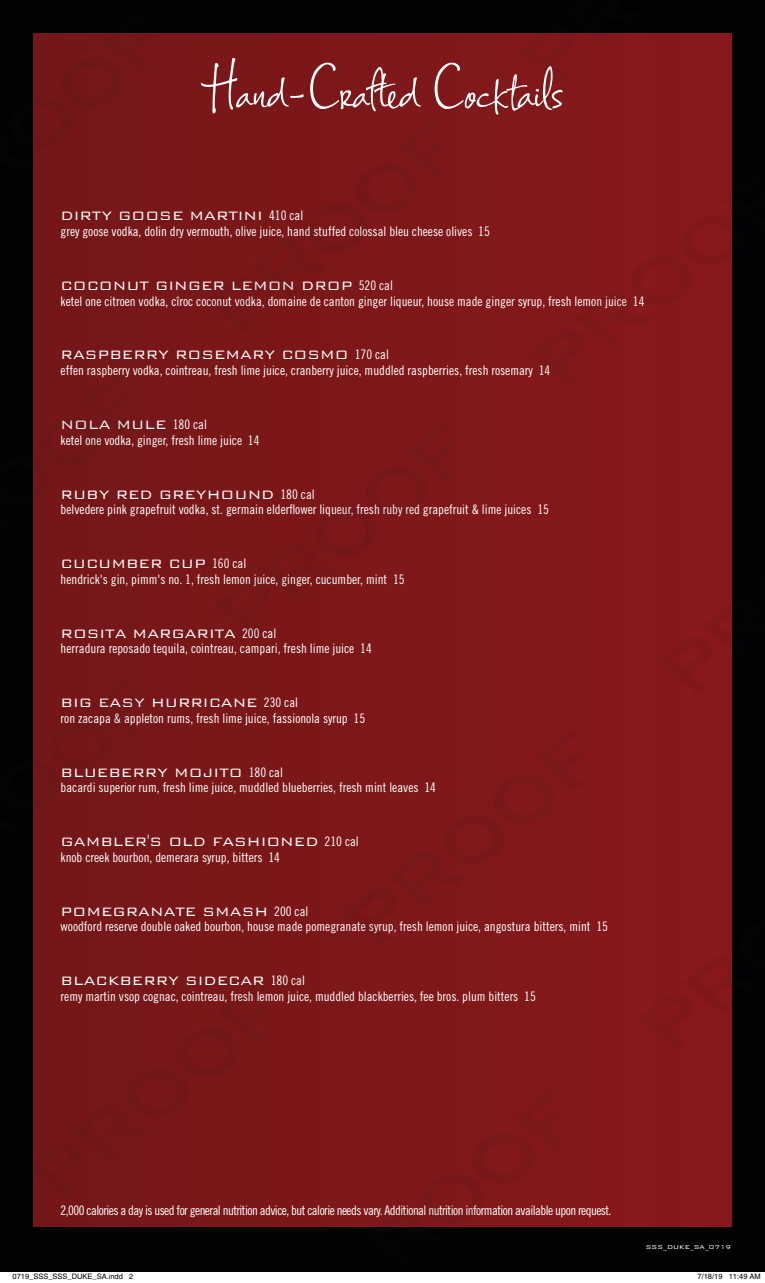
<style>
.page{position:relative;width:765px;height:1283px;background:#fff}
.page>*{position:absolute;margin:0;border:0;box-sizing:border-box;transform-origin:0 0}
.t1{font:68.75px "Ruths Hand";color:#fff}
.t2{font:300 16.25px "Bank Gothic";color:#fff}
.t3{font:13.12px "Trade Gothic Cond Eighteen";color:#fff}
.t4{font:13.12px "Trade Gothic Cond Eighteen";letter-spacing:-.04em;color:#fff}
.t5{font:7.5px "Helvetica";color:#000}
.t6{font:300 7.5px "Bank Gothic";color:#fff}
.s1{font-family:"Trade Gothic Cond Eighteen";font-weight:400;font-size:13.12px}
</style>
<div class="page">
<div style="left:0;top:0;width:765px;height:1271px;background:#010203"></div>
<div style="left:34px;top:34px;width:697px;height:1192px;background:#7f181a"></div>
<div style="left:33px;top:674px;width:109px;height:182px;background:#751719"></div>
<svg style="left:214px;top:563px;width:55px;height:75px"></svg>
<svg style="left:731px;top:170px;width:1px;height:217px"></svg>
<div style="left:33px;top:371px;width:100px;height:181px;background:#751719"></div>
<svg style="left:204px;top:251px;width:65px;height:83px"></svg>
<svg style="left:518px;top:33px;width:127px;height:1px"></svg>
<div style="left:33px;top:33px;width:121px;height:160px;background:#751719"></div>
<svg style="left:365px;top:1226px;width:201px;height:1px"></svg>
<svg style="left:731px;top:920px;width:1px;height:131px"></svg>
<div style="left:33px;top:982px;width:236px;height:217px;background:#761719"></div>
<svg style="left:731px;top:563px;width:1px;height:132px"></svg>
<svg style="left:13px;top:1271px;width:110px;height:1px"></svg>
<svg style="left:729px;top:1271px;width:32px;height:1px"></svg>
<h1 class="t1" style="left:202px;top:49px;width:363px">Hand-Crafted Cocktails</h1>
<p class="t2" style="left:61px;top:204px;width:244px">DIRTY GOOSE MARTINI <span class="s1">410 cal</span></p>
<p class="t3" style="left:61px;top:224px;width:431px">grey goose vodka, dolin dry vermouth, olive juice, hand stuffed colossal bleu cheese olives 15</p>
<p class="t2" style="left:61px;top:273px;width:334px">COCONUT GINGER LEMON DROP <span class="s1">520 cal</span></p>
<p class="t3" style="left:61px;top:293px;width:585px">ketel one citroen vodka, cîroc coconut vodka, domaine de canton ginger liqueur, house made ginger syrup, fresh lemon juice 14</p>
<p class="t2" style="left:61px;top:343px;width:330px">RASPBERRY ROSEMARY COSMO <span class="s1">170 cal</span></p>
<p class="t3" style="left:61px;top:363px;width:491px">effen raspberry vodka, cointreau, fresh lime juice, cranberry juice, muddled raspberries, fresh rosemary 14</p>
<p class="t2" style="left:61px;top:412px;width:148px">NOLA MULE <span class="s1">180 cal</span></p>
<p class="t3" style="left:61px;top:432px;width:201px">ketel one vodka, ginger, fresh lime juice 14</p>
<p class="t2" style="left:61px;top:482px;width:256px">RUBY RED GREYHOUND <span class="s1">180 cal</span></p>
<p class="t3" style="left:61px;top:502px;width:490px">belvedere pink grapefruit vodka, st. germain elderflower liqueur, fresh ruby red grapefruit &amp; lime juices 15</p>
<p class="t2" style="left:61px;top:551px;width:187px">CUCUMBER CUP <span class="s1">160 cal</span></p>
<p class="t3" style="left:61px;top:571px;width:346px">hendrick's gin, pimm's no. 1, fresh lemon juice, ginger, cucumber, mint 15</p>
<p class="t2" style="left:61px;top:621px;width:217px">ROSITA MARGARITA <span class="s1">200 cal</span></p>
<p class="t3" style="left:61px;top:641px;width:313px">herradura reposado tequila, cointreau, campari, fresh lime juice 14</p>
<p class="t2" style="left:61px;top:690px;width:239px">BIG EASY HURRICANE <span class="s1">230 cal</span></p>
<p class="t3" style="left:61px;top:710px;width:306px">ron zacapa &amp; appleton rums, fresh lime juice, fassionola syrup 15</p>
<p class="t2" style="left:61px;top:760px;width:224px">BLUEBERRY MOJITO <span class="s1">180 cal</span></p>
<p class="t3" style="left:61px;top:780px;width:377px">bacardi superior rum, fresh lime juice, muddled blueberries, fresh mint leaves 14</p>
<p class="t2" style="left:61px;top:829px;width:300px">GAMBLER'S OLD FASHIONED <span class="s1">210 cal</span></p>
<p class="t3" style="left:61px;top:849px;width:221px">knob creek bourbon, demerara syrup, bitters 14</p>
<p class="t2" style="left:61px;top:899px;width:249px">POMEGRANATE SMASH <span class="s1">200 cal</span></p>
<p class="t3" style="left:61px;top:919px;width:549px">woodford reserve double oaked bourbon, house made pomegranate syrup, fresh lemon juice, angostura bitters, mint 15</p>
<p class="t2" style="left:61px;top:968px;width:246px">BLACKBERRY SIDECAR <span class="s1">180 cal</span></p>
<p class="t3" style="left:61px;top:988px;width:477px">remy martin vsop cognac, cointreau, fresh lemon juice, muddled blackberries, fee bros. plum bitters 15</p>
<p class="t4" style="left:61px;top:1202px;width:552px">2,000 calories a day is used for general nutrition advice, but calorie needs vary. Additional nutrition information available upon request.</p>
<p class="t6" style="left:646px;top:1241px;width:87px">SSS_DUKE_SA_0719</p>
<p class="t5" style="left:12px;top:1272px;width:122px">0719_SSS_SSS_DUKE_SA.indd 2</p>
<p class="t5" style="left:698px;top:1272px;width:65px">7/18/19 11:49 AM</p>
</div>
